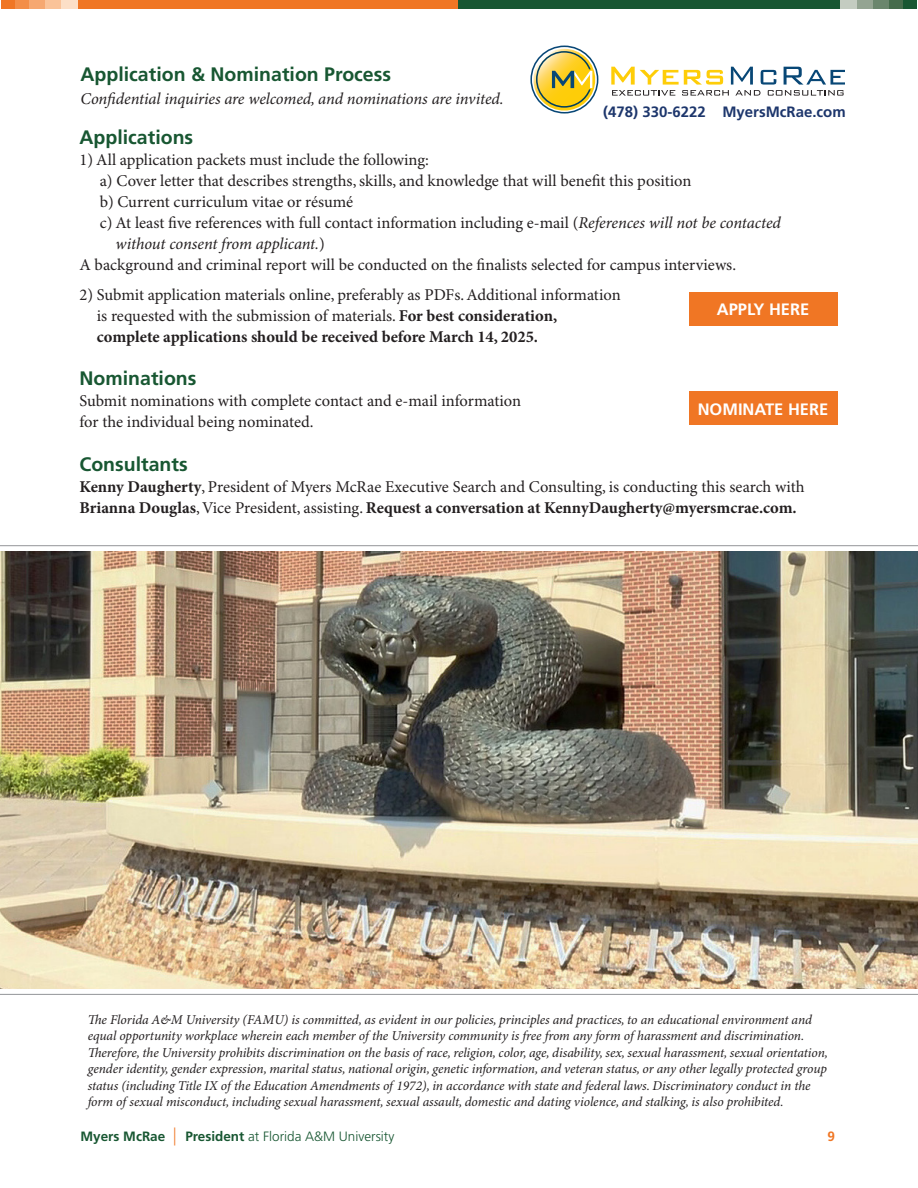
<style>
.page{position:relative;width:918px;height:1188px;background:#fff}
.page>*{position:absolute;margin:0;border:0;box-sizing:border-box;transform-origin:0 0}
.t1{font:700 19.5px "Frutiger LT Pro";color:#185732}
.t2{font:16.5px/21px "Minion Pro";color:#231f20}
.t3{font:italic 16.5px "Minion Pro";letter-spacing:-.01em;color:#231f20}
.t4{font:700 16.5px "Frutiger LT Pro";color:#fff}
.t5{font:700 15px "Frutiger LT Pro";color:#1d366c}
.t6{font:italic 13.5px/16.5px "Minion Pro";letter-spacing:-.01em;color:#231f20}
.t7{font:300 13.5px "Frutiger LT Pro";color:#185732}
.t8{font:700 13.5px "Frutiger LT Pro";color:#f07624}
.s1{font-style:italic}
.s2{font-style:normal}
.s3{font-weight:700}
.s4{font-stretch:condensed;font-size:18px;color:#f07624}
</style>
<div class="page">
<svg style="left:611px;top:67px;width:234px;height:29px"></svg>
<svg style="left:530px;top:46px;width:68px;height:68px"></svg>
<img style="left:0;top:545px;width:918px;height:450px">
<div style="left:1px;top:0;width:781px;height:9px;background:#f07624"></div>
<div style="left:15px;top:0;width:60px;height:9px;background:#f38e48"></div>
<div style="left:29px;top:0;width:16px;height:9px;background:#f6a871"></div>
<div style="left:45px;top:0;width:17px;height:9px;background:#fac399"></div>
<div style="left:61px;top:0;width:16px;height:9px;background:#fcdfc7"></div>
<div style="left:458px;top:0;width:459px;height:9px;background:#185732"></div>
<div style="left:843px;top:0;width:60px;height:9px;background:#466c4c"></div>
<div style="left:873px;top:0;width:16px;height:9px;background:#6b866d"></div>
<div style="left:856px;top:0;width:17px;height:9px;background:#94a492"></div>
<div style="left:841px;top:0;width:16px;height:9px;background:#c4ccc1"></div>
<div style="left:689px;top:392px;width:148px;height:33px;background:#f07624"></div>
<div style="left:689px;top:292px;width:148px;height:34px;background:#f07624"></div>
<p class="t1" style="left:81px;top:62px;width:312px">Application &amp; Nomination Process</p>
<p class="t3" style="left:81px;top:89px;width:425px">Confidential inquiries are welcomed, and nominations are invited.</p>
<p class="t5" style="left:603px;top:103px;width:244px">(478) 330-6222 MyersMcRae.com</p>
<p class="t1" style="left:80px;top:125px;width:115px">Applications</p>
<p class="t2" style="left:80px;top:150px;width:351px">1) All application packets must include the following:</p>
<p class="t2" style="left:100px;top:171px;width:593px">a) Cover letter that describes strengths, skills, and knowledge that will benefit this position</p>
<p class="t2" style="left:100px;top:192px;width:255px">b) Current curriculum vitae or résumé</p>
<p class="t2" style="left:100px;top:213px;width:683px">c) At least five references with full contact information including e-mail (<span class="s1">References will not be contacted</span></p>
<p class="t3" style="left:116px;top:234px;width:211px">without consent from applicant.<span class="s2">)</span></p>
<p class="t2" style="left:80px;top:255px;width:658px">A background and criminal report will be conducted on the finalists selected for campus interviews.</p>
<p class="t2" style="left:97px;top:285px;width:525px;text-indent:-17px">2) Submit application materials online, preferably as PDFs. Additional information is requested with the submission of materials. <span class="s3">For best consideration, complete applications should be received before March 14, 2025.</span></p>
<p class="t1" style="left:80px;top:367px;width:119px">Nominations</p>
<p class="t2" style="left:80px;top:391px;width:443px">Submit nominations with complete contact and e-mail information for the individual being nominated.</p>
<p class="t1" style="left:80px;top:452px;width:110px">Consultants</p>
<p class="t2" style="left:80px;top:477px;width:727px"><span class="s3">Kenny Daugherty</span>, President of Myers McRae Executive Search and Consulting, is conducting this search with<br><span class="s3">Brianna Douglas</span>, Vice President, assisting. <span class="s3">Request a conversation at KennyDaugherty@myersmcrae.com.</span></p>
<p class="t4" style="left:717px;top:300px;width:94px">APPLY HERE</p>
<p class="t4" style="left:698px;top:399px;width:132px">NOMINATE HERE</p>
<p class="t6" style="left:88px;top:1012px;width:742px">The Florida A&amp;M University (FAMU) is committed, as evident in our policies, principles and practices, to an educational environment and equal opportunity workplace wherein each member of the University community is free from any form of harassment and discrimination.<br>Therefore, the University prohibits discrimination on the basis of race, religion, color, age, disability, sex, sexual harassment, sexual orientation, gender identity, gender expression, marital status, national origin, genetic information, and veteran status, or any other legally protected group status (including Title IX of the Education Amendments of 1972), in accordance with state and federal laws. Discriminatory conduct in the form of sexual misconduct, including sexual harassment, sexual assault, domestic and dating violence, and stalking, is also prohibited.</p>
<p class="t7" style="left:81px;top:1128px;width:315px"><span class="s3">Myers McRae</span> <span class="s4">|</span> <span class="s3">President</span> at Florida A&amp;M University</p>
<p class="t8" style="left:828px;top:1128px;width:9px">9</p>
</div>
